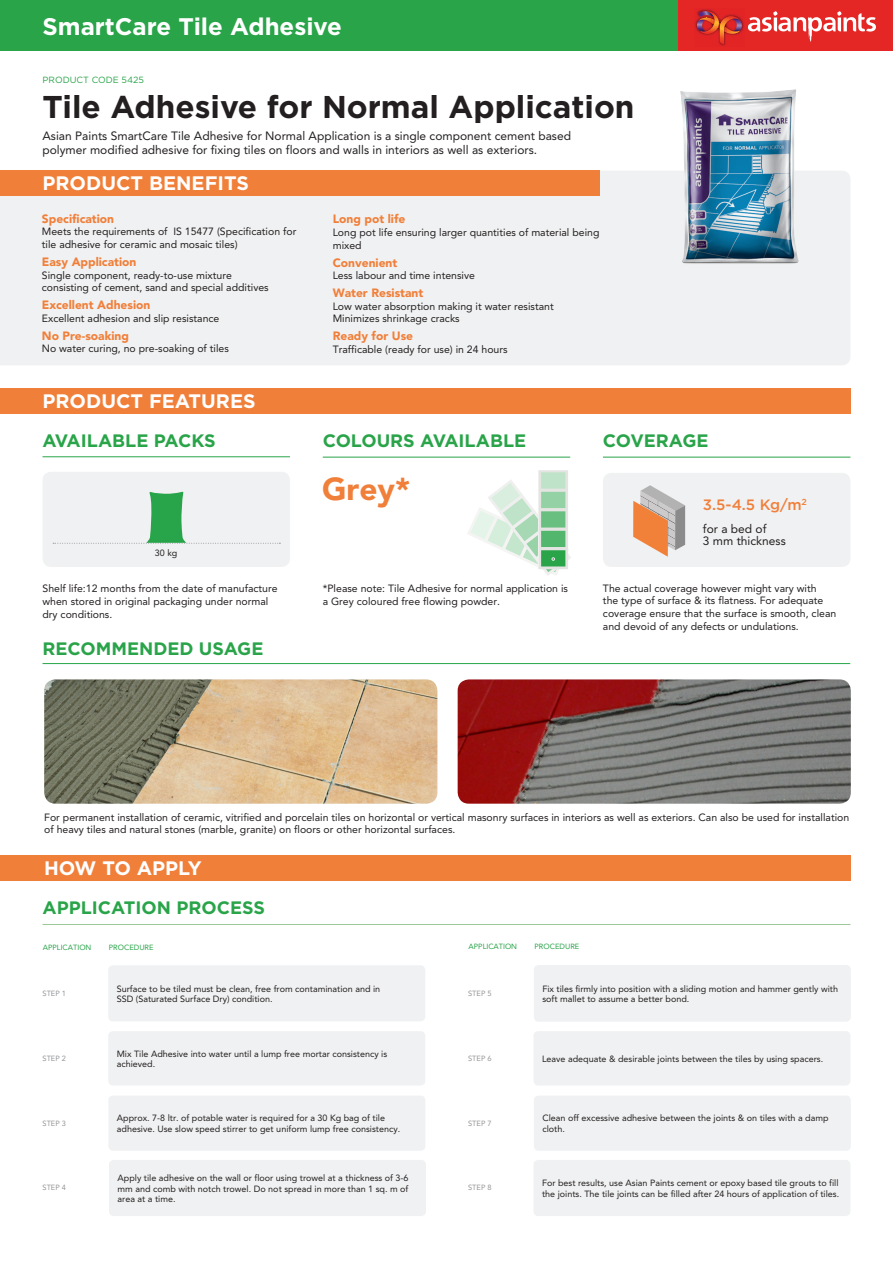
<style>
.page{position:relative;width:893px;height:1263px;background:#fff}
.page>*{position:absolute;margin:0;border:0;box-sizing:border-box;transform-origin:0 0}
.t1{font:700 31.5px "Gotham";color:#231f20}
.t2{font:900 31.5px "Avenir";color:#f07f39}
.t3{font:700 24px "Gotham";color:#fff}
.t4{font:700 19.5px "Gotham";color:#fff}
.t5{font:700 18px "Gotham";color:#29a449}
.t6{font:500 15px "Gotham";color:#f07f39}
.t7{font:12px/14.4px "Avenir";color:#231f20}
.t8{font:900 12px "Avenir";color:#f07f39}
.t9{font:10.5px/12.6px "Avenir";color:#231f20}
.t10{font:9px/10.8px "Avenir";color:#231f20}
.t11{font:9px "Gotham";color:#29a449}
.t12{font:7.5px "Avenir";letter-spacing:-.005em;color:#29a449}
.t13{font:7.5px "Avenir";color:#939598}
</style>
<div class="page">
<div style="left:0;top:0;width:893px;height:51px;background:#29a449"></div>
<div style="left:678px;top:0;width:215px;height:51px;background:#e42625"></div>
<svg style="left:748px;top:11px;width:128px;height:31px"></svg>
<img style="left:695px;top:9px;width:49px;height:37px">
<img style="left:740px;top:18px;width:2px;height:14px">
<img style="left:719px;top:18px;width:21px;height:16px">
<svg style="left:697px;top:18px;width:23px;height:15px"></svg>
<img style="left:699px;top:11px;width:20px;height:23px">
<img style="left:720px;top:16px;width:19px;height:28px">
<div style="left:0;top:171px;width:850px;height:194px;background:#f0f1f2"></div>
<div style="left:0;top:170px;width:599px;height:26px;background:#f07f39"></div>
<div style="left:603px;top:473px;width:247px;height:94px;background:#f0f1f2;border-radius:9px"></div>
<hr style="left:323px;top:457px;width:247px;height:1px;background:#29a449">
<hr style="left:603px;top:457px;width:247px;height:1px;background:#29a449">
<svg style="left:468px;top:470px;width:103px;height:105px"></svg>
<hr style="left:43px;top:663px;width:807px;height:1px;background:#29a449">
<hr style="left:43px;top:924px;width:807px;height:1px;background:#9dc998">
<hr style="left:43px;top:456px;width:247px;height:1px;background:#29a449">
<div style="left:0;top:388px;width:850px;height:26px;background:#f07f39"></div>
<div style="left:0;top:855px;width:850px;height:25px;background:#f07f39"></div>
<div style="left:43px;top:472px;width:247px;height:95px;background:#f0f1f2;border-radius:9px"></div>
<div style="left:108px;top:965px;width:317px;height:56px;background:#f0f1f2;border-radius:5px"></div>
<div style="left:108px;top:1031px;width:317px;height:54px;background:#f0f1f2;border-radius:5px"></div>
<div style="left:108px;top:1095px;width:317px;height:56px;background:#f0f1f2;border-radius:5px"></div>
<div style="left:109px;top:1160px;width:317px;height:56px;background:#f0f1f2;border-radius:5px"></div>
<div style="left:534px;top:1095px;width:317px;height:56px;background:#f0f1f2;border-radius:5px"></div>
<div style="left:534px;top:965px;width:317px;height:57px;background:#f0f1f2;border-radius:5px"></div>
<div style="left:533px;top:1031px;width:317px;height:54px;background:#f0f1f2;border-radius:5px"></div>
<svg style="left:633px;top:485px;width:52px;height:72px"></svg>
<div style="left:533px;top:1160px;width:317px;height:56px;background:#f0f1f2;border-radius:5px"></div>
<img style="left:44px;top:679px;width:393px;height:125px">
<svg style="left:53px;top:492px;width:227px;height:52px"></svg>
<img style="left:458px;top:679px;width:393px;height:125px">
<img style="left:663px;top:89px;width:153px;height:198px">
<h2 class="t3" style="left:43px;top:13px;width:301px">SmartCare Tile Adhesive</h2>
<p class="t11" style="left:43px;top:75px;width:103px">PRODUCT CODE 5425</p>
<p class="t1" style="left:43px;top:89px;width:593px">Tile Adhesive for Normal Application</p>
<p class="t7" style="left:43px;top:129px;width:530px">Asian Paints SmartCare Tile Adhesive for Normal Application is a single component cement based polymer modified adhesive for fixing tiles on floors and walls in interiors as well as exteriors.</p>
<p class="t4" style="left:43px;top:172px;width:208px">PRODUCT BENEFITS</p>
<p class="t8" style="left:42px;top:212px;width:74px">Specification</p>
<p class="t9" style="left:42px;top:225px;width:256px">Meets the requirements of IS 15477 (Specification for tile adhesive for ceramic and mosaic tiles)</p>
<p class="t8" style="left:42px;top:255px;width:96px">Easy Application</p>
<p class="t9" style="left:42px;top:269px;width:228px">Single component, ready-to-use mixture consisting of cement, sand and special additives</p>
<p class="t8" style="left:42px;top:298px;width:110px">Excellent Adhesion</p>
<p class="t9" style="left:42px;top:312px;width:179px">Excellent adhesion and slip resistance</p>
<p class="t8" style="left:42px;top:328px;width:89px">No Pre-soaking</p>
<p class="t9" style="left:42px;top:342px;width:188px">No water curing, no pre-soaking of tiles</p>
<p class="t4" style="left:43px;top:390px;width:215px">PRODUCT FEATURES</p>
<p class="t5" style="left:43px;top:430px;width:175px">AVAILABLE PACKS</p>
<p class="t10" style="left:155px;top:547px;width:24px">30 kg</p>
<p class="t9" style="left:43px;top:582px;width:237px">Shelf life:12 months from the date of manufacture when stored in original packaging under normal</p>
<p class="t9" style="left:43px;top:608px;width:71px">dry conditions.</p>
<p class="t5" style="left:43px;top:639px;width:222px">RECOMMENDED USAGE</p>
<p class="t8" style="left:333px;top:212px;width:74px">Long pot life</p>
<p class="t9" style="left:333px;top:226px;width:268px">Long pot life ensuring larger quantities of material being mixed</p>
<p class="t8" style="left:333px;top:255px;width:66px">Convenient</p>
<p class="t9" style="left:333px;top:269px;width:144px">Less labour and time intensive</p>
<p class="t8" style="left:333px;top:286px;width:92px">Water Resistant</p>
<p class="t9" style="left:333px;top:300px;width:222px">Low water absorption making it water resistant</p>
<p class="t9" style="left:333px;top:312px;width:128px">Minimizes shrinkage cracks</p>
<p class="t8" style="left:333px;top:329px;width:82px">Ready for Use</p>
<p class="t9" style="left:333px;top:343px;width:176px">Trafficable (ready for use) in 24 hours</p>
<p class="t5" style="left:323px;top:430px;width:205px">COLOURS AVAILABLE</p>
<p class="t5" style="left:603px;top:430px;width:107px">COVERAGE</p>
<p class="t2" style="left:322px;top:470px;width:90px">Grey*</p>
<p class="t9" style="left:323px;top:582px;width:247px">*Please note: Tile Adhesive for normal application is a Grey coloured free flowing powder.</p>
<p class="t6" style="left:703px;top:496px;width:106px">3.5-4.5 Kg/m<sup>2</sup></p>
<p class="t7" style="left:703px;top:521px;width:65px">for a bed of</p>
<p class="t7" style="left:703px;top:534px;width:84px">3 mm thickness</p>
<p class="t9" style="left:603px;top:582px;width:235px">The actual coverage however might vary with<br>the type of surface &amp; its flatness. For adequate coverage ensure that the surface is smooth, clean and devoid of any defects or undulations.</p>
<p class="t9" style="left:44px;top:811px;width:806px">For permanent installation of ceramic, vitrified and porcelain tiles on horizontal or vertical masonry surfaces in interiors as well as exteriors. Can also be used for installation</p>
<p class="t9" style="left:44px;top:823px;width:413px">of heavy tiles and natural stones (marble, granite) on floors or other horizontal surfaces.</p>
<p class="t4" style="left:44px;top:856px;width:159px">HOW TO APPLY</p>
<p class="t5" style="left:43px;top:898px;width:224px">APPLICATION PROCESS</p>
<p class="t12" style="left:43px;top:943px;width:50px">APPLICATION</p>
<p class="t12" style="left:109px;top:943px;width:46px">PROCEDURE</p>
<p class="t12" style="left:469px;top:942px;width:50px">APPLICATION</p>
<p class="t12" style="left:534px;top:942px;width:46px">PROCEDURE</p>
<p class="t13" style="left:43px;top:989px;width:25px">STEP 1</p>
<p class="t10" style="left:117px;top:983px;width:265px">Surface to be tiled must be clean, free from contamination and in</p>
<p class="t10" style="left:117px;top:994px;width:157px">SSD (Saturated Surface Dry) condition.</p>
<p class="t13" style="left:468px;top:989px;width:25px">STEP 5</p>
<p class="t10" style="left:542px;top:983px;width:297px">Fix tiles firmly into position with a sliding motion and hammer gently with soft mallet to assume a better bond.</p>
<p class="t10" style="left:117px;top:1048px;width:272px">Mix Tile Adhesive into water until a lump free mortar consistency is achieved.</p>
<p class="t13" style="left:43px;top:1054px;width:25px">STEP 2</p>
<p class="t13" style="left:468px;top:1054px;width:25px">STEP 6</p>
<p class="t10" style="left:542px;top:1053px;width:283px">Leave adequate &amp; desirable joints between the tiles by using spacers.</p>
<p class="t10" style="left:117px;top:1113px;width:270px">Approx. 7-8 ltr. of potable water is required for a 30 Kg bag of tile</p>
<p class="t10" style="left:117px;top:1124px;width:285px">adhesive. Use slow speed stirrer to get uniform lump free consistency.</p>
<p class="t10" style="left:118px;top:1172px;width:292px;text-align:justify">Apply tile adhesive on the wall or floor using trowel at a thickness of 3-6 mm and comb with notch trowel. Do not spread in more than 1 sq. m of area at a time.</p>
<p class="t13" style="left:43px;top:1118px;width:25px">STEP 3</p>
<p class="t13" style="left:468px;top:1118px;width:25px">STEP 7</p>
<p class="t13" style="left:43px;top:1183px;width:25px">STEP 4</p>
<p class="t13" style="left:468px;top:1183px;width:25px">STEP 8</p>
<p class="t10" style="left:542px;top:1113px;width:288px">Clean off excessive adhesive between the joints &amp; on tiles with a damp cloth.</p>
<p class="t10" style="left:542px;top:1178px;width:299px">For best results, use Asian Paints cement or epoxy based tile grouts to fill the joints. The tile joints can be filled after 24 hours of application of tiles.</p>
</div>
